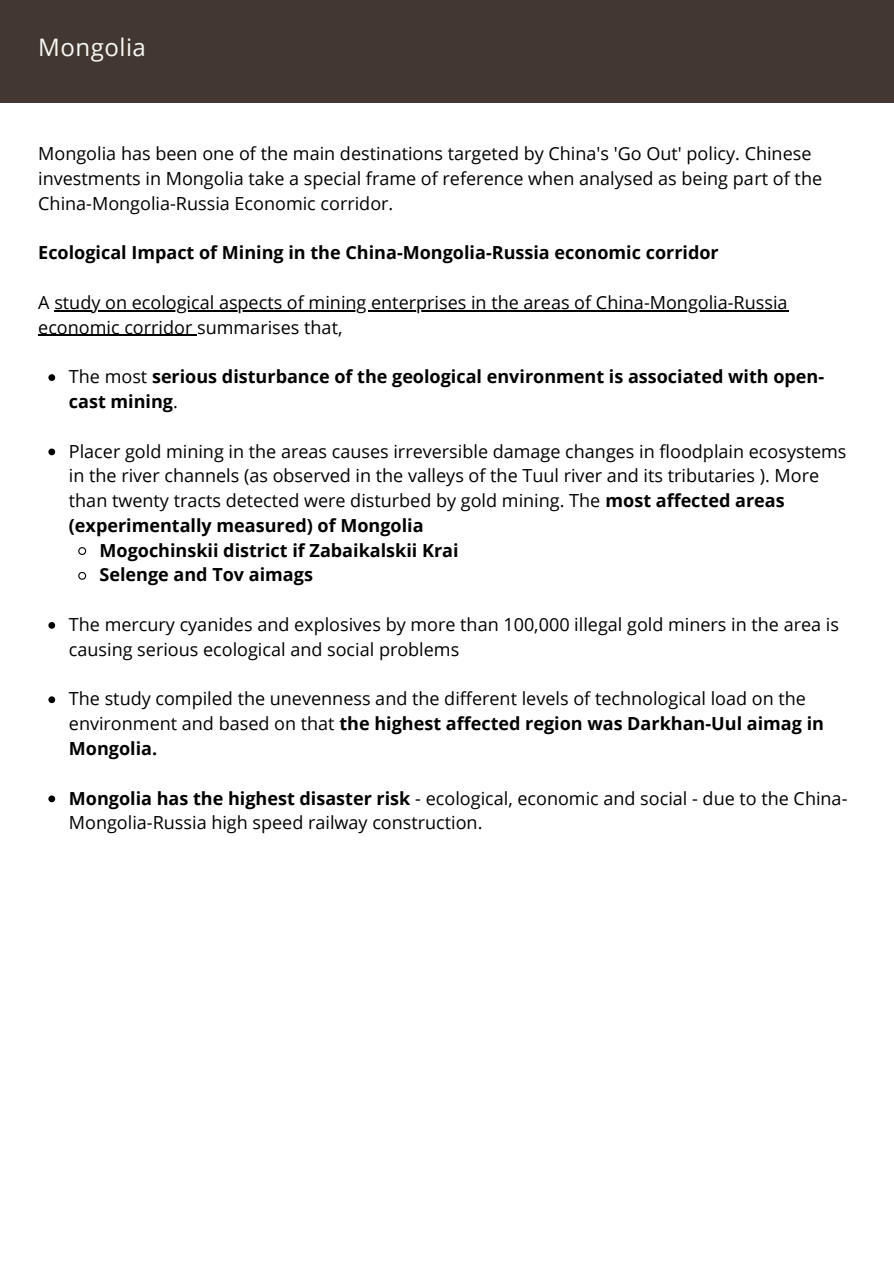
<style>
.page{position:relative;width:894px;height:1264px;background:#fff}
.page>*{position:absolute;margin:0;border:0;box-sizing:border-box;transform-origin:0 0}
.t1{font:24px "Open Sans";letter-spacing:.02em;color:#f8f7f4}
.t2{font:18px/24.8px "Open Sans";color:#000}
.t3{font:700 18px/24.8px "Open Sans";color:#000}
.s1{font-weight:400}
.s2{font-weight:700}
</style>
<div class="page">
<div style="left:0;top:0;width:893px;height:103px;background:#433831"></div>
<svg style="left:48px;top:374px;width:7px;height:7px"></svg>
<svg style="left:48px;top:448px;width:7px;height:7px"></svg>
<svg style="left:78px;top:547px;width:9px;height:8px"></svg>
<svg style="left:78px;top:571px;width:9px;height:9px"></svg>
<svg style="left:48px;top:622px;width:7px;height:6px"></svg>
<svg style="left:48px;top:696px;width:7px;height:7px"></svg>
<svg style="left:48px;top:795px;width:7px;height:7px"></svg>
<hr style="left:54px;top:310px;width:734px;height:1px;background:#000">
<hr style="left:38px;top:335px;width:159px;height:1px;background:#000">
<h1 class="t1" style="left:38px;top:31px;width:109px">Mongolia</h1>
<p class="t2" style="left:38px;top:141px;width:785px">Mongolia has been one of the main destinations targeted by China's 'Go Out' policy. Chinese investments in Mongolia take a special frame of reference when analysed as being part of the<br>China-Mongolia-Russia Economic corridor.</p>
<p class="t3" style="left:38px;top:240px;width:681px">Ecological Impact of Mining in the China-Mongolia-Russia economic corridor</p>
<p class="t2" style="left:38px;top:289px;width:750px">A study on ecological aspects of mining enterprises in the areas of China-Mongolia-Russia economic corridor summarises that,</p>
<p class="t3" style="left:69px;top:364px;width:756px"><span class="s1">The most</span> serious disturbance of the geological environment is associated with open&shy;cast mining<span class="s1">.</span></p>
<p class="t2" style="left:69px;top:438px;width:779px">Placer gold mining in the areas causes irreversible damage changes in floodplain ecosystems</p>
<p class="t2" style="left:69px;top:463px;width:751px">in the river channels (as observed in the valleys of the Tuul river and its tributaries ). More</p>
<p class="t2" style="left:69px;top:488px;width:717px">than twenty tracts detected were disturbed by gold mining. The <span class="s2">most affected areas</span></p>
<p class="t3" style="left:69px;top:512px;width:356px">(experimentally measured) of Mongolia</p>
<p class="t3" style="left:99px;top:537px;width:360px">Mogochinskii district if Zabaikalskii Krai</p>
<p class="t3" style="left:99px;top:562px;width:215px">Selenge and Tov aimags</p>
<p class="t2" style="left:69px;top:611px;width:771px">The mercury cyanides and explosives by more than 100,000 illegal gold miners in the area is causing serious ecological and social problems</p>
<p class="t2" style="left:69px;top:686px;width:756px">The study compiled the unevenness and the different levels of technological load on the environment and based on that <span class="s2">the highest affected region was Darkhan-Uul aimag in<br>Mongolia.</span></p>
<p class="t2" style="left:69px;top:785px;width:779px"><span class="s2">Mongolia has the highest disaster risk</span> - ecological, economic and social - due to the China-<br>Mongolia-Russia high speed railway construction.</p>
</div>
